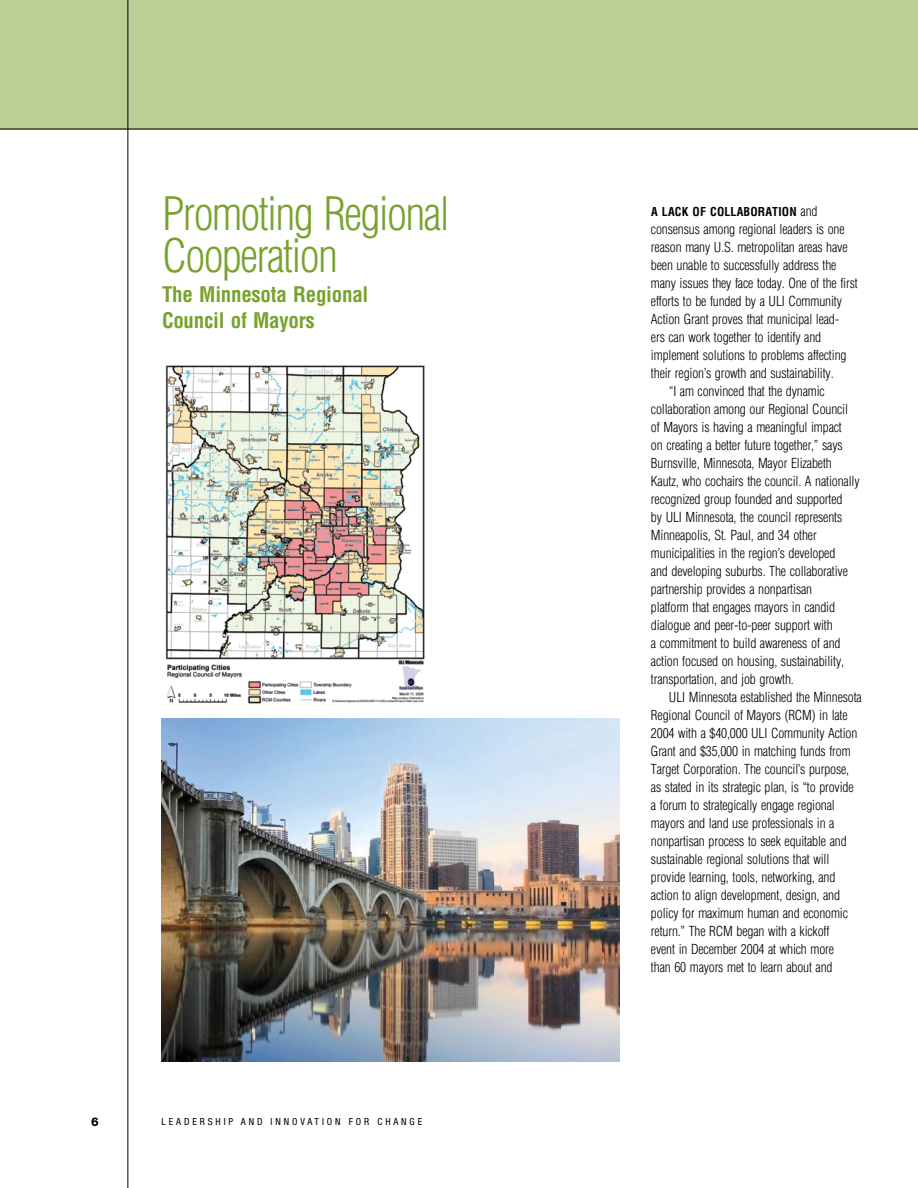
<style>
.page{position:relative;width:918px;height:1188px;background:#fff}
.page>*{position:absolute;margin:0;border:0;box-sizing:border-box;transform-origin:0 0}
.t1{font:300 condensed 45px/42px "Helvetica LT Std";letter-spacing:-.035em;color:#78a22f}
.t2{font:700 condensed 21px/25.5px "Helvetica LT Std";letter-spacing:-.015em;color:#78a22f}
.t3{font:300 condensed 13.5px "Helvetica LT Std";letter-spacing:-.01em;color:#000}
.t4{font:700 condensed 12px "Helvetica LT Std";letter-spacing:.07em;color:#000}
.t5{font:800 12px "Helvetica Neue LT Std";color:#000}
.t6{font:condensed 9.75px "Helvetica Neue LT Std";letter-spacing:.3em;color:#000}
.s1{font-weight:300;font-size:13.5px}
</style>
<div class="page">
<hr style="left:0;top:129px;width:918px;height:1px;background:#000">
<hr style="left:128px;top:0;width:1px;height:1188px;background:#000">
<div style="left:0;top:0;width:918px;height:129px;background:#bbce95"></div>
<img style="left:165px;top:365px;width:260px;height:339px">
<img style="left:162px;top:719px;width:458px;height:343px">
<h1 class="t1" style="left:162px;top:193px;width:289px">Promoting Regional<br>Cooperation</h1>
<h2 class="t2" style="left:162px;top:282px;width:208px">The Minnesota Regional<br>Council of Mayors</h2>
<p class="t5" style="left:91px;top:1115px;width:9px">6</p>
<p class="t6" style="left:162px;top:1116px;width:262px">LEADERSHIP AND INNOVATION FOR CHANGE</p>
<p class="t4" style="left:651px;top:204px;width:168px">A lack of collaboration <span class="s1">and</span></p>
<p class="t3" style="left:651px;top:221px;width:195px">consensus among regional leaders is one</p>
<p class="t3" style="left:651px;top:239px;width:198px">reason many U.S. metropolitan areas have</p>
<p class="t3" style="left:651px;top:257px;width:187px">been unable to successfully address the</p>
<p class="t3" style="left:651px;top:275px;width:208px">many issues they face today. One of the first</p>
<p class="t3" style="left:651px;top:293px;width:193px">efforts to be funded by a ULI Community</p>
<p class="t3" style="left:651px;top:311px;width:189px">Action Grant proves that municipal lead-</p>
<p class="t3" style="left:651px;top:329px;width:172px">ers can work together to identify and</p>
<p class="t3" style="left:651px;top:347px;width:197px">implement solutions to problems affecting</p>
<p class="t3" style="left:651px;top:365px;width:184px">their region’s growth and sustainability.</p>
<p class="t3" style="left:669px;top:383px;width:157px">“I am convinced that the dynamic</p>
<p class="t3" style="left:651px;top:401px;width:199px">collaboration among our Regional Council</p>
<p class="t3" style="left:651px;top:419px;width:192px">of Mayors is having a meaningful impact</p>
<p class="t3" style="left:651px;top:437px;width:193px">on creating a better future together,” says</p>
<p class="t3" style="left:651px;top:455px;width:182px">Burnsville, Minnesota, Mayor Elizabeth</p>
<p class="t3" style="left:651px;top:473px;width:210px">Kautz, who cochairs the council. A nationally</p>
<p class="t3" style="left:651px;top:491px;width:193px">recognized group founded and supported</p>
<p class="t3" style="left:651px;top:509px;width:193px">by ULI Minnesota, the council represents</p>
<p class="t3" style="left:651px;top:527px;width:167px">Minneapolis, St. Paul, and 34 other</p>
<p class="t3" style="left:651px;top:545px;width:186px">municipalities in the region’s developed</p>
<p class="t3" style="left:651px;top:563px;width:199px">and developing suburbs. The collaborative</p>
<p class="t3" style="left:651px;top:581px;width:163px">partnership provides a nonpartisan</p>
<p class="t3" style="left:651px;top:599px;width:186px">platform that engages mayors in candid</p>
<p class="t3" style="left:651px;top:617px;width:183px">dialogue and peer-to-peer support with</p>
<p class="t3" style="left:651px;top:635px;width:191px">a commitment to build awareness of and</p>
<p class="t3" style="left:651px;top:653px;width:195px">action focused on housing, sustainability,</p>
<p class="t3" style="left:651px;top:671px;width:144px">transportation, and job growth.</p>
<p class="t3" style="left:669px;top:689px;width:194px">ULI Minnesota established the Minnesota</p>
<p class="t3" style="left:651px;top:707px;width:198px">Regional Council of Mayors (RCM) in late</p>
<p class="t3" style="left:651px;top:725px;width:208px">2004 with a $40,000 ULI Community Action</p>
<p class="t3" style="left:651px;top:743px;width:201px">Grant and $35,000 in matching funds from</p>
<p class="t3" style="left:651px;top:761px;width:200px">Target Corporation. The council’s purpose,</p>
<p class="t3" style="left:651px;top:779px;width:204px">as stated in its strategic plan, is “to provide</p>
<p class="t3" style="left:651px;top:797px;width:185px">a forum to strategically engage regional</p>
<p class="t3" style="left:651px;top:815px;width:185px">mayors and land use professionals in a</p>
<p class="t3" style="left:651px;top:833px;width:197px">nonpartisan process to seek equitable and</p>
<p class="t3" style="left:651px;top:851px;width:180px">sustainable regional solutions that will</p>
<p class="t3" style="left:651px;top:869px;width:186px">provide learning, tools, networking, and</p>
<p class="t3" style="left:651px;top:887px;width:191px">action to align development, design, and</p>
<p class="t3" style="left:651px;top:905px;width:199px">policy for maximum human and economic</p>
<p class="t3" style="left:651px;top:923px;width:180px">return.” The RCM began with a kickoff</p>
<p class="t3" style="left:651px;top:941px;width:185px">event in December 2004 at which more</p>
<p class="t3" style="left:651px;top:959px;width:183px">than 60 mayors met to learn about and</p>
</div>
